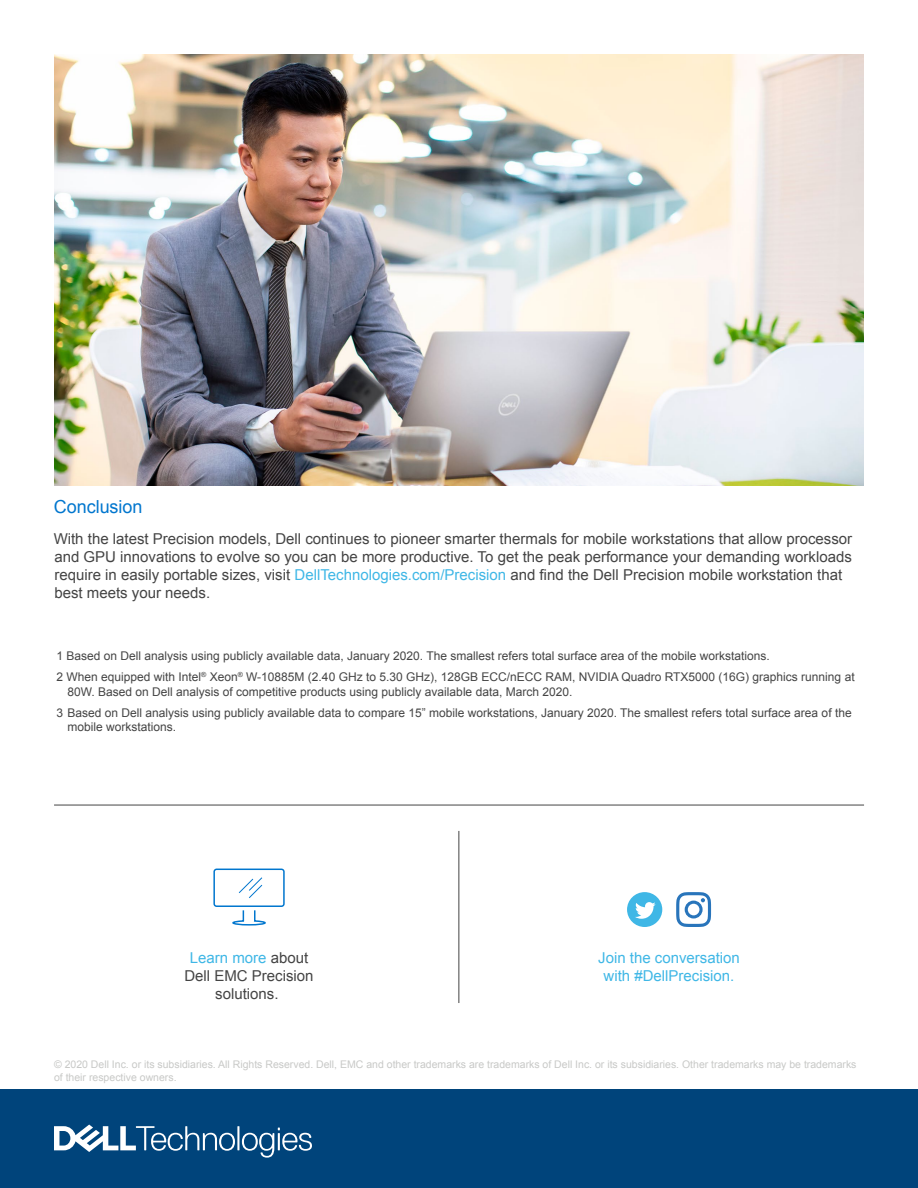
<style>
.page{position:relative;width:918px;height:1188px;background:#fff}
.page>*{position:absolute;margin:0;border:0;box-sizing:border-box;transform-origin:0 0}
.t1{font:18px "Arial";letter-spacing:-.005em;color:#0076ce}
.t2{font:15px/18px "Arial";color:#444;text-align:center}
.t3{font:15px/18px "Arial";color:#3fb7e6;text-align:center}
.t4{font:12px/21.1px "Arial";color:#444}
.t5{font:10.5px/13.5px "Arial";color:#c8c9c7}
.s1{color:#3fb7e6}
.s2{color:#fff}
</style>
<div class="page">
<hr style="left:459px;top:831px;width:1px;height:172px;background:#444">
<div style="left:213px;top:869px;width:72px;height:38px;border:2px solid #0076ce;border-radius:2px"></div>
<svg style="left:238px;top:877px;width:25px;height:21px"></svg>
<svg style="left:232px;top:910px;width:34px;height:16px"></svg>
<hr style="left:54px;top:805px;width:810px;height:1px;background:#444">
<div style="left:0;top:1089px;width:918px;height:99px;background:#00447b"></div>
<svg style="left:54px;top:1125px;width:258px;height:33px"></svg>
<div style="left:627px;top:892px;width:35px;height:35px;background:#3fb7e6;border-radius:50%"></div>
<svg style="left:635px;top:902px;width:21px;height:17px"></svg>
<svg style="left:676px;top:892px;width:35px;height:35px"></svg>
<img style="left:54px;top:54px;width:810px;height:432px">
<h1 class="t1" style="left:54px;top:494px;width:90px">Conclusion</h1>
<p class="t2" style="left:54px;top:530px;width:800px;text-align:left">With the latest Precision models, Dell continues to pioneer smarter thermals for mobile workstations that allow processor and GPU innovations to evolve so you can be more productive. To get the peak performance your demanding workloads require in easily portable sizes, visit <span class="s1">DellTechnologies.com/Precision</span> and find the Dell Precision mobile workstation that best meets your needs.</p>
<p class="t4" style="left:56px;top:645px;width:800px">1 Based on Dell analysis using publicly available data, January 2020. The smallest refers total surface area of the mobile workstations.<br>2 When equipped with Intel<sup>®</sup> Xeon<sup>®</sup> W-10885M (2.40 GHz to 5.30 GHz), 128GB ECC/nECC RAM, NVIDIA Quadro RTX5000 (16G) graphics running at</p>
<p class="t4" style="left:56px;top:681px;width:797px;text-indent:11px">80W. Based on Dell analysis of competitive products using publicly available data, March 2020.<br>3 Based on Dell analysis using publicly available data to compare 15” mobile workstations, January 2020. The smallest refers total surface area of the</p>
<p class="t4" style="left:68px;top:716px;width:110px">mobile workstations.</p>
<p class="t2" style="left:184px;top:949px;width:131px"><span class="s1">Learn more</span> about<br>Dell EMC Precision solutions.<span class="s2">]</span></p>
<p class="t3" style="left:598px;top:949px;width:143px">Join the conversation with #DellPrecision.</p>
<p class="t5" style="left:54px;top:1058px;width:804px">© 2020 Dell Inc. or its subsidiaries. All Rights Reserved. Dell, EMC and other trademarks are trademarks of Dell Inc. or its subsidiaries. Other trademarks may be trademarks of their respective owners.</p>
</div>
